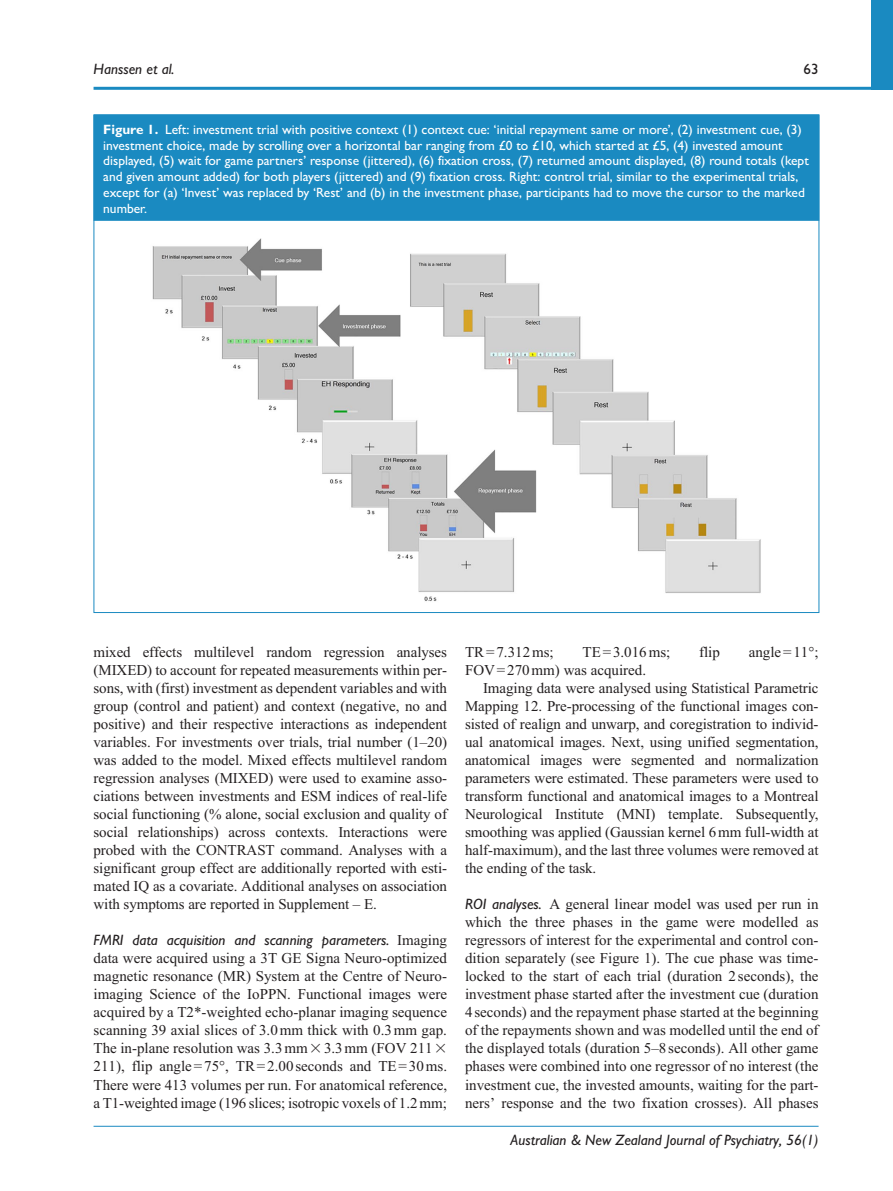
<style>
.page{position:relative;width:893px;height:1191px;background:#fff}
.page>*{position:absolute;margin:0;border:0;box-sizing:border-box;transform-origin:0 0}
.t1{font:15px/18px "Times New Roman";letter-spacing:-.005em;color:#231f20;text-align:justify}
.t2{font:italic 500 15px "Gill Sans MT Pro";color:#231f20}
.t3{font:500 15px "Gill Sans MT Pro";color:#231f20}
.t4{font:500 13.5px/15.8px "Gill Sans MT Pro";color:#fff}
.s1{font-family:"Gill Sans Std";font-weight:700}
.s2{font-family:"Times New Roman";font-weight:400;font-style:normal}
.s3{font-family:"Gill Sans MT Pro";font-weight:500;font-style:italic}
</style>
<div class="page">
<hr style="left:94px;top:87px;width:799px;height:3px;background:#1a8ac1">
<div style="left:872px;top:0;width:21px;height:89px;background:#1a8ac1"></div>
<hr style="left:94px;top:1125px;width:725px;height:1px;background:#1a8ac1">
<div style="left:94px;top:114px;width:725px;height:107px;background:#1a8ac1"></div>
<img style="left:152px;top:239px;width:609px;height:363px">
<p class="t2" style="left:94px;top:60px;width:82px">Hanssen et al.</p>
<p class="t3" style="left:804px;top:60px;width:16px">63</p>
<p class="t4" style="left:103px;top:121px;width:707px"><span class="s1">Figure 1.</span> Left: investment trial with positive context (1) context cue: ‘initial repayment same or more’, (2) investment cue, (3) investment choice, made by scrolling over a horizontal bar ranging from £0 to £10, which started at £5, (4) invested amount displayed, (5) wait for game partners’ response (jittered), (6) fixation cross, (7) returned amount displayed, (8) round totals (kept and given amount added) for both players (jittered) and (9) fixation cross. Right: control trial, similar to the experimental trials, except for (a) ‘Invest’ was replaced by ‘Rest’ and (b) in the investment phase, participants had to move the cursor to the marked number.</p>
<p class="t1" style="left:94px;top:643px;width:355px">mixed effects multilevel random regression analyses (MIXED) to account for repeated measurements within per&shy;sons, with (first) investment as dependent variables and with group (control and patient) and context (negative, no and positive) and their respective interactions as independent variables. For investments over trials, trial number (1–20) was added to the model. Mixed effects multilevel random regression analyses (MIXED) were used to examine asso&shy;ciations between investments and ESM indices of real-life social functioning (% alone, social exclusion and quality of social relationships) across contexts. Interactions were probed with the CONTRAST command. Analyses with a significant group effect are additionally reported with esti&shy;mated IQ as a covariate. Additional analyses on association with symptoms are reported in Supplement – E.</p>
<p class="t2" style="left:94px;top:931px;width:355px">FMRI data acquisition and scanning parameters. <span class="s2">Imaging</span></p>
<p class="t1" style="left:94px;top:949px;width:355px;text-align:left">data were acquired using a 3T GE Signa Neuro-optimized magnetic resonance (MR) System at the Centre of Neuro&shy;imaging Science of the IoPPN. Functional images were acquired by a T2*-weighted echo-planar imaging sequence scanning 39 axial slices of 3.0mm thick with 0.3mm gap.<br>The in-plane resolution was 3.3mm 3.3mm (FOV 211<br>211), flip angle=75°, TR=2.00seconds and TE=30ms.<br>There were 413 volumes per run. For anatomical reference, a T1-weighted image (196 slices; isotropic voxels of 1.2mm;</p>
<p class="t1" style="left:465px;top:643px;width:90px">TR=7.312ms;</p>
<p class="t1" style="left:582px;top:643px;width:89px">TE=3.016ms;</p>
<p class="t1" style="left:699px;top:643px;width:22px">flip</p>
<p class="t1" style="left:749px;top:643px;width:71px">angle=11°;</p>
<p class="t1" style="left:465px;top:661px;width:183px">FOV=270mm) was acquired.</p>
<p class="t1" style="left:483px;top:679px;width:337px">Imaging data were analysed using Statistical Parametric</p>
<p class="t1" style="left:465px;top:697px;width:355px">Mapping 12. Pre-processing of the functional images con-</p>
<p class="t1" style="left:465px;top:715px;width:355px">sisted of realign and unwarp, and coregistration to individ-</p>
<p class="t1" style="left:465px;top:733px;width:355px">ual anatomical images. Next, using unified segmentation,</p>
<p class="t1" style="left:465px;top:751px;width:355px">anatomical images were segmented and normalization</p>
<p class="t1" style="left:465px;top:769px;width:355px">parameters were estimated. These parameters were used to</p>
<p class="t1" style="left:465px;top:787px;width:355px">transform functional and anatomical images to a Montreal</p>
<p class="t1" style="left:465px;top:805px;width:355px">Neurological Institute (MNI) template. Subsequently,</p>
<p class="t1" style="left:465px;top:823px;width:355px">smoothing was applied (Gaussian kernel 6mm full-width at</p>
<p class="t1" style="left:465px;top:841px;width:355px">half-maximum), and the last three volumes were removed at</p>
<p class="t1" style="left:465px;top:859px;width:133px">the ending of the task.</p>
<p class="t1" style="left:465px;top:895px;width:355px"><span class="s3">ROI analyses.</span> A general linear model was used per run in which the three phases in the game were modelled as regressors of interest for the experimental and control con&shy;dition separately (see Figure 1). The cue phase was time&shy;locked to the start of each trial (duration 2 seconds), the investment phase started after the investment cue (duration 4seconds) and the repayment phase started at the beginning of the repayments shown and was modelled until the end of the displayed totals (duration 5–8seconds). All other game phases were combined into one regressor of no interest (the investment cue, the invested amounts, waiting for the part&shy;ners’ response and the two fixation crosses). All phases</p>
<p class="t2" style="left:511px;top:1130px;width:309px">Australian &amp; New Zealand Journal of Psychiatry, 56(1)</p>
</div>
